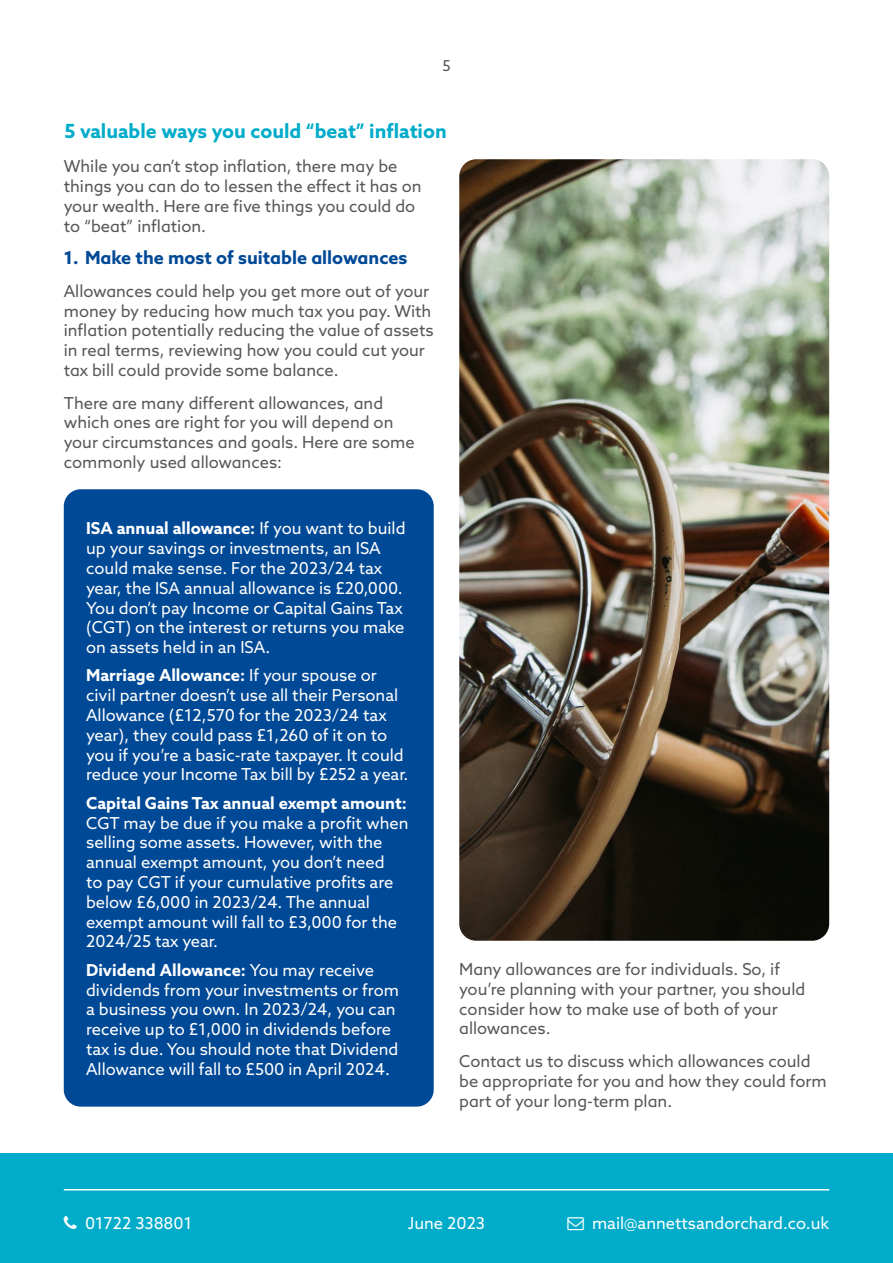
<style>
.page{position:relative;width:893px;height:1263px;background:#fff}
.page>*{position:absolute;margin:0;border:0;box-sizing:border-box;transform-origin:0 0}
.t1{font:700 19.5px "Azo Sans";color:#00acca}
.t2{font:700 18px "Azo Sans";color:#004996}
.t3{font:16.5px/19.8px "Azo Sans";color:#fff}
.t4{font:16.5px/19.8px "Azo Sans";color:#575756}
.t5{font:700 16.5px "Azo Sans";color:#fff}
.t6{font:15px "Azo Sans";color:#575756}
.s1{font-weight:700}
</style>
<div class="page">
<div style="left:0;top:1153px;width:893px;height:110px;background:#00acca"></div>
<hr style="left:64px;top:1189px;width:765px;height:1px;background:#fff">
<div style="left:64px;top:489px;width:370px;height:617px;background:#004996;border-radius:17px"></div>
<img style="left:459px;top:159px;width:370px;height:782px">
<p class="t6" style="left:442px;top:56px;width:10px">5</p>
<p class="t1" style="left:64px;top:118px;width:384px">5 valuable ways you could “beat” inflation</p>
<p class="t4" style="left:64px;top:156px;width:359px">While you can’t stop inflation, there may be things you can do to lessen the effect it has on your wealth. Here are five things you could do to “beat” inflation.</p>
<p class="t2" style="left:64px;top:246px;width:345px">1. Make the most of suitable allowances</p>
<p class="t4" style="left:64px;top:281px;width:371px">Allowances could help you get more out of your money by reducing how much tax you pay. With inflation potentially reducing the value of assets in real terms, reviewing how you could cut your tax bill could provide some balance.</p>
<p class="t4" style="left:64px;top:393px;width:352px">There are many different allowances, and which ones are right for you will depend on your circumstances and goals. Here are some commonly used allowances:</p>
<p class="t3" style="left:86px;top:518px;width:321px"><span class="s1">ISA annual allowance:</span> If you want to build up your savings or investments, an ISA could make sense. For the 2023/24 tax year, the ISA annual allowance is £20,000.<br>You don’t pay Income or Capital Gains Tax (CGT) on the interest or returns you make on assets held in an ISA.</p>
<p class="t3" style="left:86px;top:665px;width:324px"><span class="s1">Marriage Allowance:</span> If your spouse or civil partner doesn’t use all their Personal Allowance (£12,570 for the 2023/24 tax year), they could pass £1,260 of it on to you if you’re a basic-rate taxpayer. It could reduce your Income Tax bill by £252 a year.</p>
<p class="t5" style="left:86px;top:792px;width:322px">Capital Gains Tax annual exempt amount:</p>
<p class="t3" style="left:86px;top:812px;width:324px">CGT may be due if you make a profit when selling some assets. However, with the annual exempt amount, you don’t need<br>to pay CGT if your cumulative profits are below £6,000 in 2023/24. The annual exempt amount will fall to £3,000 for the 2024/25 tax year.</p>
<p class="t3" style="left:86px;top:960px;width:314px"><span class="s1">Dividend Allowance:</span> You may receive dividends from your investments or from a business you own. In 2023/24, you can receive up to £1,000 in dividends before tax is due. You should note that Dividend Allowance will fall to £500 in April 2024.</p>
<p class="t4" style="left:459px;top:959px;width:348px">Many allowances are for individuals. So, if you’re planning with your partner, you should consider how to make use of both of your allowances.</p>
<p class="t4" style="left:459px;top:1051px;width:369px">Contact us to discuss which allowances could be appropriate for you and how they could form part of your long-term plan.</p>
<p class="t3" style="left:85px;top:1213px;width:109px">01722 338801</p>
<p class="t3" style="left:592px;top:1213px;width:239px">mail@annettsandorchard.co.uk</p>
<p class="t3" style="left:408px;top:1213px;width:79px">June 2023</p>
</div>
